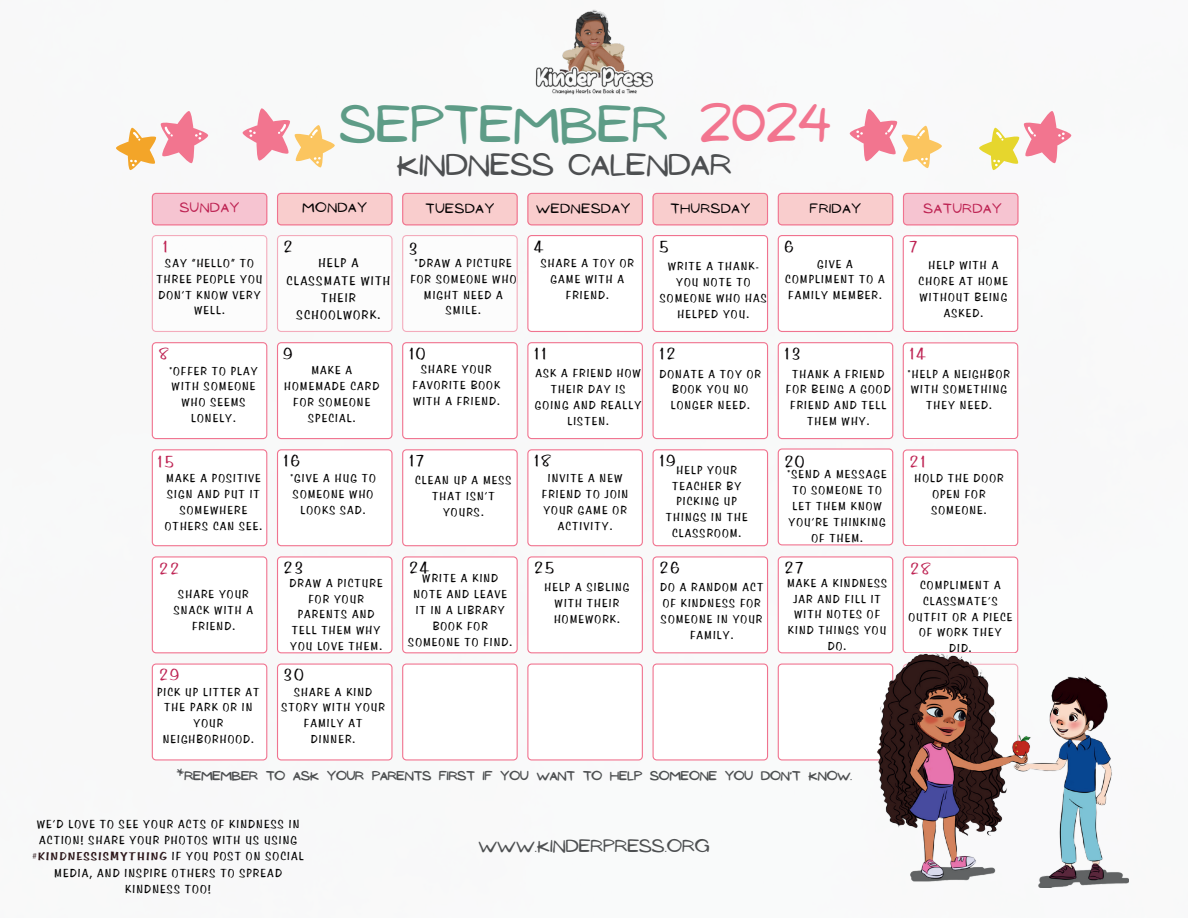
<style>
.page{position:relative;width:1188px;height:918px;background:#fff}
.page>*{position:absolute;margin:0;border:0;box-sizing:border-box;transform-origin:0 0}
.t1{font:47.7px "NF Ananias Regular";color:#5e9c87}
.t2{font:28.2px "NF Ananias Regular";color:#4d4f51}
.t3{font:16.5px "NF Ananias Regular";color:#4d4f51}
.t4{font:15.9px "PL Benguiat Frisky";letter-spacing:.09em;color:#030102}
.t5{font:15.9px "PL Benguiat Frisky";letter-spacing:.09em;color:#be2353}
.t6{font:12.3px "NF Ananias Regular";letter-spacing:.06em;color:#030102}
.t7{font:12.3px/17.2px "PL Benguiat Frisky";letter-spacing:.09em;color:#000;text-align:center}
.t8{font:12.3px "NF Ananias Regular";letter-spacing:.06em;color:#be2353}
.t9{font:11.55px/16px "PL Benguiat Frisky";letter-spacing:.09em;color:#000;text-align:center}
.t10{font:11.4px/15.9px "PL Benguiat Frisky";letter-spacing:.09em;color:#000;text-align:center}
.t11{font:11.4px "NF Ananias Bold";color:#4d4f51}
.s1{color:#f2758f}
.s2{font-weight:700;color:#2d181b}
</style>
<div class="page">
<img style="left:151px;top:133px;width:978px;height:755px">
<img style="left:535px;top:9px;width:119px;height:86px">
<svg style="left:903px;top:235px;width:115px;height:97px"></svg>
<svg style="left:903px;top:342px;width:115px;height:97px"></svg>
<svg style="left:903px;top:449px;width:115px;height:97px"></svg>
<svg style="left:903px;top:557px;width:115px;height:93px"></svg>
<svg style="left:152px;top:193px;width:115px;height:32px"></svg>
<svg style="left:277px;top:193px;width:116px;height:32px"></svg>
<svg style="left:402px;top:193px;width:116px;height:32px"></svg>
<svg style="left:527px;top:193px;width:116px;height:32px"></svg>
<svg style="left:653px;top:193px;width:115px;height:32px"></svg>
<svg style="left:778px;top:193px;width:115px;height:32px"></svg>
<svg style="left:903px;top:193px;width:115px;height:32px"></svg>
<svg style="left:152px;top:235px;width:115px;height:97px"></svg>
<svg style="left:152px;top:342px;width:115px;height:97px"></svg>
<svg style="left:277px;top:235px;width:116px;height:97px"></svg>
<svg style="left:277px;top:342px;width:116px;height:97px"></svg>
<svg style="left:402px;top:235px;width:116px;height:97px"></svg>
<svg style="left:402px;top:342px;width:116px;height:97px"></svg>
<svg style="left:527px;top:235px;width:116px;height:97px"></svg>
<svg style="left:527px;top:342px;width:116px;height:97px"></svg>
<svg style="left:653px;top:235px;width:115px;height:97px"></svg>
<svg style="left:653px;top:342px;width:115px;height:97px"></svg>
<svg style="left:778px;top:235px;width:115px;height:97px"></svg>
<svg style="left:778px;top:342px;width:115px;height:97px"></svg>
<svg style="left:778px;top:448px;width:115px;height:97px"></svg>
<svg style="left:152px;top:449px;width:115px;height:97px"></svg>
<svg style="left:277px;top:449px;width:116px;height:97px"></svg>
<svg style="left:402px;top:449px;width:116px;height:97px"></svg>
<svg style="left:527px;top:449px;width:116px;height:97px"></svg>
<svg style="left:653px;top:449px;width:115px;height:97px"></svg>
<svg style="left:152px;top:556px;width:115px;height:97px"></svg>
<svg style="left:277px;top:556px;width:116px;height:97px"></svg>
<svg style="left:402px;top:556px;width:116px;height:97px"></svg>
<svg style="left:527px;top:556px;width:116px;height:97px"></svg>
<svg style="left:653px;top:556px;width:115px;height:97px"></svg>
<svg style="left:778px;top:556px;width:115px;height:97px"></svg>
<svg style="left:152px;top:663px;width:115px;height:98px"></svg>
<svg style="left:277px;top:663px;width:116px;height:98px"></svg>
<svg style="left:402px;top:663px;width:116px;height:98px"></svg>
<svg style="left:527px;top:663px;width:116px;height:98px"></svg>
<svg style="left:653px;top:663px;width:115px;height:98px"></svg>
<svg style="left:778px;top:663px;width:97px;height:98px"></svg>
<svg style="left:116px;top:111px;width:92px;height:60px"></svg>
<svg style="left:979px;top:111px;width:92px;height:60px"></svg>
<svg style="left:850px;top:109px;width:92px;height:60px"></svg>
<svg style="left:242px;top:108px;width:93px;height:60px"></svg>
<img style="left:875px;top:650px;width:253px;height:237px">
<h1 class="t1" style="left:339px;top:97px;width:494px">SEPTEMBER <span class="s1">2024</span></h1>
<h2 class="t2" style="left:397px;top:149px;width:337px">KINDNESS CALENDAR</h2>
<p class="t8" style="left:180px;top:200px;width:61px">SUNDAY</p>
<p class="t6" style="left:302px;top:201px;width:66px">MONDAY</p>
<p class="t6" style="left:426px;top:201px;width:70px">TUESDAY</p>
<p class="t6" style="left:536px;top:201px;width:96px">WEDNESDAY</p>
<p class="t6" style="left:671px;top:201px;width:81px">THURSDAY</p>
<p class="t6" style="left:810px;top:201px;width:53px">FRIDAY</p>
<h3 class="t4" style="left:534px;top:237px;width:11px">4</h3>
<h3 class="t4" style="left:659px;top:237px;width:11px">5</h3>
<h3 class="t4" style="left:784px;top:237px;width:11px">6</h3>
<p class="t8" style="left:923px;top:201px;width:80px">SATURDAY</p>
<h3 class="t5" style="left:162px;top:238px;width:7px">1</h3>
<h3 class="t4" style="left:283px;top:238px;width:11px">2</h3>
<h3 class="t4" style="left:408px;top:239px;width:11px">3</h3>
<p class="t10" style="left:157px;top:255px;width:107px">SAY “HELLO” TO<br>THREE PEOPLE YOU<br>DON’T KNOW VERY<br>WELL.</p>
<p class="t7" style="left:287px;top:255px;width:105px">HELP A<br>CLASSMATE WITH<br>THEIR<br>SCHOOLWORK.</p>
<p class="t10" style="left:410px;top:255px;width:108px">*DRAW A PICTURE<br>FOR SOMEONE WHO<br>MIGHT NEED A<br>SMILE.</p>
<p class="t10" style="left:541px;top:255px;width:95px">SHARE A TOY OR<br>GAME WITH A<br>FRIEND.</p>
<p class="t10" style="left:660px;top:258px;width:108px">WRITE A THANK-<br>YOU NOTE TO<br>SOMEONE WHO HAS<br>HELPED YOU.</p>
<p class="t10" style="left:785px;top:256px;width:101px">GIVE A<br>COMPLIMENT TO A<br>FAMILY MEMBER.</p>
<p class="t10" style="left:919px;top:257px;width:91px">HELP WITH A<br>CHORE AT HOME<br>WITHOUT BEING<br>ASKED.</p>
<h3 class="t5" style="left:909px;top:237px;width:10px">7</h3>
<h3 class="t5" style="left:159px;top:345px;width:12px">8</h3>
<h3 class="t4" style="left:283px;top:344px;width:11px">9</h3>
<h3 class="t4" style="left:409px;top:344px;width:18px">10</h3>
<h3 class="t4" style="left:534px;top:344px;width:14px">11</h3>
<h3 class="t4" style="left:659px;top:344px;width:18px">12</h3>
<h3 class="t4" style="left:784px;top:344px;width:18px">13</h3>
<h3 class="t5" style="left:909px;top:344px;width:18px">14</h3>
<p class="t10" style="left:169px;top:363px;width:90px">*OFFER TO PLAY<br>WITH SOMEONE<br>WHO SEEMS<br>LONELY.</p>
<p class="t10" style="left:284px;top:362px;width:97px">MAKE A<br>HOMEMADE CARD<br>FOR SOMEONE<br>SPECIAL.</p>
<p class="t10" style="left:413px;top:362px;width:89px">SHARE YOUR<br>FAVORITE BOOK<br>WITH A FRIEND.</p>
<p class="t10" style="left:535px;top:365px;width:108px">ASK A FRIEND HOW<br>THEIR DAY IS<br>GOING AND REALLY<br>LISTEN.</p>
<p class="t10" style="left:660px;top:366px;width:103px">DONATE A TOY OR<br>BOOK YOU NO<br>LONGER NEED.</p>
<p class="t10" style="left:786px;top:366px;width:106px">THANK A FRIEND<br>FOR BEING A GOOD<br>FRIEND AND TELL<br>THEM WHY.</p>
<p class="t10" style="left:908px;top:366px;width:104px">*HELP A NEIGHBOR<br>WITH SOMETHING<br>THEY NEED.</p>
<h3 class="t5" style="left:157px;top:452px;width:18px">15</h3>
<h3 class="t4" style="left:283px;top:451px;width:18px">16</h3>
<h3 class="t4" style="left:409px;top:451px;width:17px">17</h3>
<h3 class="t4" style="left:534px;top:451px;width:19px">18</h3>
<h3 class="t4" style="left:659px;top:451px;width:18px">19</h3>
<h3 class="t4" style="left:784px;top:452px;width:22px">20</h3>
<h3 class="t5" style="left:909px;top:452px;width:18px">21</h3>
<p class="t10" style="left:165px;top:470px;width:99px">MAKE A POSITIVE<br>SIGN AND PUT IT<br>SOMEWHERE<br>OTHERS CAN SEE.</p>
<p class="t10" style="left:290px;top:470px;width:87px">*GIVE A HUG TO<br>SOMEONE WHO<br>LOOKS SAD.</p>
<p class="t10" style="left:415px;top:472px;width:98px">CLEAN UP A MESS<br>THAT ISN’T<br>YOURS.</p>
<p class="t10" style="left:542px;top:470px;width:88px">INVITE A NEW<br>FRIEND TO JOIN<br>YOUR GAME OR<br>ACTIVITY.</p>
<p class="t10" style="left:666px;top:462px;width:83px">HELP YOUR<br>TEACHER BY<br>PICKING UP<br>THINGS IN THE<br>CLASSROOM.</p>
<p class="t10" style="left:788px;top:467px;width:101px">*SEND A MESSAGE<br>TO SOMEONE TO<br>LET THEM KNOW<br>YOU’RE THINKING<br>OF THEM.</p>
<p class="t10" style="left:914px;top:470px;width:91px">HOLD THE DOOR<br>OPEN FOR<br>SOMEONE.</p>
<h3 class="t5" style="left:159px;top:559px;width:22px">22</h3>
<h3 class="t4" style="left:283px;top:559px;width:22px">23</h3>
<h3 class="t4" style="left:409px;top:559px;width:22px">24</h3>
<h3 class="t4" style="left:534px;top:559px;width:22px">25</h3>
<h3 class="t4" style="left:659px;top:559px;width:22px">26</h3>
<h3 class="t4" style="left:784px;top:559px;width:21px">27</h3>
<h3 class="t5" style="left:910px;top:559px;width:23px">28</h3>
<p class="t10" style="left:174px;top:586px;width:81px">SHARE YOUR<br>SNACK WITH A<br>FRIEND.</p>
<p class="t10" style="left:290px;top:575px;width:95px">DRAW A PICTURE<br>FOR YOUR<br>PARENTS AND<br>TELL THEM WHY<br>YOU LOVE THEM.</p>
<p class="t10" style="left:408px;top:571px;width:106px">WRITE A KIND<br>NOTE AND LEAVE<br>IT IN A LIBRARY<br>BOOK FOR<br>SOMEONE TO FIND.</p>
<p class="t10" style="left:544px;top:579px;width:87px">HELP A SIBLING<br>WITH THEIR<br>HOMEWORK.</p>
<p class="t10" style="left:660px;top:579px;width:105px">DO A RANDOM ACT<br>OF KINDNESS FOR<br>SOMEONE IN YOUR<br>FAMILY.</p>
<p class="t10" style="left:787px;top:575px;width:102px">MAKE A KINDNESS<br>JAR AND FILL IT<br>WITH NOTES OF<br>KIND THINGS YOU<br>DO.</p>
<p class="t10" style="left:908px;top:577px;width:106px">COMPLIMENT A<br>CLASSMATE’S<br>OUTFIT OR A PIECE<br>OF WORK THEY<br>DID.</p>
<p class="t10" style="left:157px;top:684px;width:104px">PICK UP LITTER AT<br>THE PARK OR IN<br>YOUR<br>NEIGHBORHOOD.</p>
<p class="t10" style="left:281px;top:684px;width:105px">SHARE A KIND<br>STORY WITH YOUR<br>FAMILY AT<br>DINNER.</p>
<p class="t11" style="left:177px;top:769px;width:676px">*REMEMBER TO ASK YOUR PARENTS FIRST IF YOU WANT TO HELP SOMEONE YOU DON’T KNOW.</p>
<h3 class="t5" style="left:159px;top:666px;width:22px">29</h3>
<h3 class="t4" style="left:283px;top:666px;width:22px">30</h3>
<p class="t9" style="left:33px;top:816px;width:273px">WE’D LOVE TO SEE YOUR ACTS OF KINDNESS IN ACTION! SHARE YOUR PHOTOS WITH US USING <span class="s2">#KINDNESSISMYTHING</span> IF YOU POST ON SOCIAL MEDIA, AND INSPIRE OTHERS TO SPREAD KINDNESS TOO!</p>
<h3 class="t3" style="left:478px;top:837px;width:233px">WWW.KINDERPRESS.ORG</h3>
</div>
